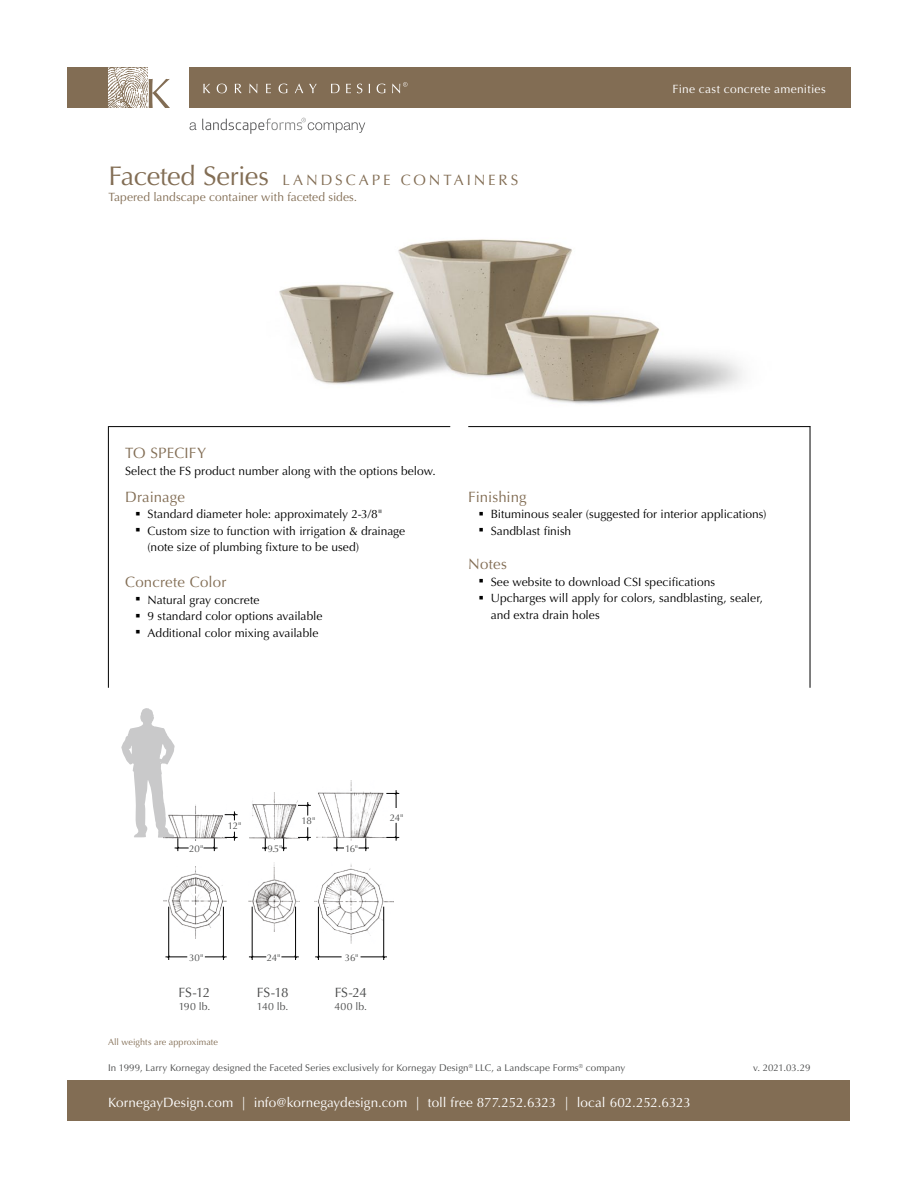
<style>
.page{position:relative;width:918px;height:1188px;background:#fff}
.page>*{position:absolute;margin:0;border:0;box-sizing:border-box;transform-origin:0 0}
.t1{font:15px "Optima";letter-spacing:.015em;color:#826d54}
.t2{font:15px "Optima";letter-spacing:.19em;color:#826d54}
.t3{font:13.5px "Optima";color:#fff}
.t4{font:13.5px "Optima";letter-spacing:-.03em;color:#4a4b4b}
.t5{font:12px/16.5px "Optima";color:#000}
.t6{font:12px "Optima";letter-spacing:.005em;color:#826d54}
.t7{font:12px "Optima";letter-spacing:.025em;color:#fff}
.t8{font:10.5px "Optima";color:#4a4b4b}
.t9{font:9.75px "Optima";letter-spacing:.01em;color:#4a4b4b}
.t10{font:9px "Optima";letter-spacing:.005em;color:#826d54}
.s1{font-size:27px}
</style>
<div class="page">
<img style="left:279px;top:239px;width:463px;height:165px">
<div style="left:189px;top:68px;width:661px;height:40px;background:#826d54"></div>
<div style="left:68px;top:68px;width:80px;height:40px;background:#826d54"></div>
<div style="left:68px;top:1080px;width:782px;height:40px;background:#826d54"></div>
<hr style="left:108px;top:426px;width:342px;height:1px;background:#000">
<hr style="left:108px;top:426px;width:1px;height:262px;background:#000">
<hr style="left:810px;top:426px;width:1px;height:262px;background:#000">
<hr style="left:468px;top:426px;width:342px;height:1px;background:#000">
<svg style="left:121px;top:708px;width:279px;height:252px"></svg>
<svg style="left:108px;top:68px;width:62px;height:40px"></svg>
<svg style="left:203px;top:84px;width:7px;height:9px"></svg>
<svg style="left:217px;top:84px;width:10px;height:9px"></svg>
<svg style="left:235px;top:84px;width:7px;height:9px"></svg>
<svg style="left:249px;top:84px;width:8px;height:9px"></svg>
<svg style="left:266px;top:84px;width:5px;height:9px"></svg>
<svg style="left:279px;top:84px;width:8px;height:9px"></svg>
<svg style="left:295px;top:84px;width:8px;height:9px"></svg>
<svg style="left:309px;top:84px;width:8px;height:9px"></svg>
<svg style="left:331px;top:84px;width:9px;height:9px"></svg>
<svg style="left:346px;top:84px;width:5px;height:9px"></svg>
<svg style="left:357px;top:84px;width:5px;height:9px"></svg>
<svg style="left:377px;top:84px;width:8px;height:9px"></svg>
<svg style="left:392px;top:82px;width:16px;height:11px"></svg>
<svg style="left:190px;top:122px;width:6px;height:8px"></svg>
<svg style="left:202px;top:118px;width:163px;height:16px"></svg>
<p class="t2" style="left:108px;top:171px;width:411px"><span class="s1">Faceted Series</span> LANDSCAPE CONTAINERS</p>
<p class="t6" style="left:108px;top:190px;width:250px">Tapered landscape container with faceted sides.</p>
<p class="t1" style="left:125px;top:444px;width:83px">TO SPECIFY</p>
<p class="t5" style="left:125px;top:463px;width:312px">Select the FS product number along with the options below.</p>
<p class="t7" style="left:673px;top:82px;width:155px">Fine cast concrete amenities</p>
<p class="t1" style="left:125px;top:488px;width:61px">Drainage</p>
<p class="t5" style="left:136px;top:506px;width:248px">○ Standard diameter hole: approximately 2-3/8"</p>
<p class="t5" style="left:148px;top:523px;width:259px;text-indent:-12px">○ Custom size to function with irrigation &amp; drainage (note size of plumbing fixture to be used)</p>
<p class="t1" style="left:125px;top:574px;width:103px">Concrete Color</p>
<p class="t5" style="left:136px;top:592px;width:125px">○ Natural gray concrete</p>
<p class="t5" style="left:136px;top:608px;width:188px">○ 9 standard color options available</p>
<p class="t5" style="left:136px;top:625px;width:184px">○ Additional color mixing available</p>
<p class="t1" style="left:468px;top:488px;width:60px">Finishing</p>
<p class="t5" style="left:479px;top:506px;width:289px">○ Bituminous sealer (suggested for interior applications)</p>
<p class="t5" style="left:479px;top:523px;width:94px">○ Sandblast finish</p>
<p class="t1" style="left:468px;top:556px;width:40px">Notes</p>
<p class="t5" style="left:479px;top:574px;width:238px">○ See website to download CSI specifications</p>
<p class="t5" style="left:491px;top:590px;width:274px;text-indent:-12px">○ Upcharges will apply for colors, sandblasting, sealer, and extra drain holes</p>
<p class="t9" style="left:189px;top:843px;width:16px">20"</p>
<p class="t9" style="left:228px;top:820px;width:15px">12"</p>
<p class="t9" style="left:268px;top:843px;width:16px">9.5"</p>
<p class="t9" style="left:302px;top:816px;width:15px">18"</p>
<p class="t9" style="left:345px;top:843px;width:14px">16"</p>
<p class="t9" style="left:390px;top:812px;width:15px">24"</p>
<p class="t9" style="left:189px;top:952px;width:16px">30"</p>
<p class="t4" style="left:179px;top:985px;width:33px">FS-12</p>
<p class="t8" style="left:179px;top:1000px;width:33px">190 lb.</p>
<p class="t9" style="left:267px;top:952px;width:15px">24"</p>
<p class="t4" style="left:257px;top:985px;width:33px">FS-18</p>
<p class="t8" style="left:257px;top:1000px;width:33px">140 lb.</p>
<p class="t9" style="left:345px;top:952px;width:15px">36"</p>
<p class="t4" style="left:335px;top:985px;width:34px">FS-24</p>
<p class="t8" style="left:335px;top:1000px;width:34px">400 lb.</p>
<p class="t10" style="left:108px;top:1037px;width:112px">All weights are approximate</p>
<p class="t9" style="left:108px;top:1062px;width:519px">In 1999, Larry Kornegay designed the Faceted Series exclusively for Kornegay Design<sup>®</sup> LLC, a Landscape Forms<sup>®</sup> company</p>
<p class="t3" style="left:108px;top:1095px;width:584px">KornegayDesign.com | info@kornegaydesign.com | toll free 877.252.6323 | local 602.252.6323</p>
<p class="t9" style="left:753px;top:1062px;width:59px">v. 2021.03.29</p>
</div>
